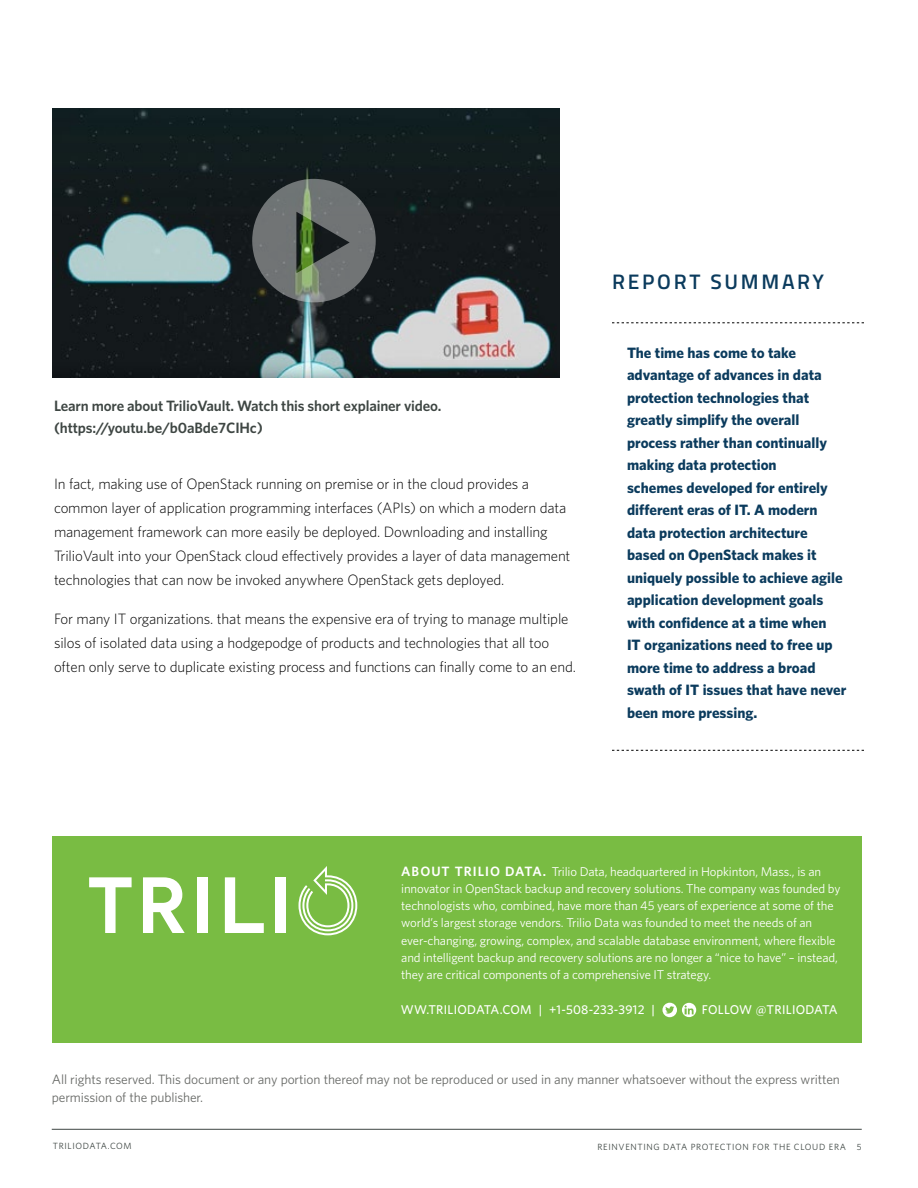
<style>
.page{position:relative;width:918px;height:1188px;background:#fff}
.page>*{position:absolute;margin:0;border:0;box-sizing:border-box;transform-origin:0 0}
.t1{font:600 21px "Titillium Web";letter-spacing:.13em;color:#0b3b5d}
.t2{font:300 15px/24px "Whitney";letter-spacing:-.01em;color:#000}
.t3{font:700 15px/22.5px "Whitney";color:#0b3b5d}
.t4{font:600 15px/22.5px "Whitney";letter-spacing:-.01em;color:#3e4643}
.t5{font:13.5px/18px "Whitney";letter-spacing:-.01em;color:#696b68}
.t6{font:12.75px/17.2px "Whitney";letter-spacing:-.01em;color:#fff}
.t7{font:500 12.75px "Whitney";letter-spacing:.02em;color:#fff}
.t8{font:9px "Whitney";letter-spacing:.075em;color:#3e4643}
.s1{font-weight:600;font-size:13.5px}
</style>
<div class="page">
<hr style="left:52px;top:1129px;width:810px;height:1px;background:#3e4643">
<svg style="left:612px;top:322px;width:252px;height:1px"></svg>
<svg style="left:612px;top:750px;width:252px;height:1px"></svg>
<img style="left:52px;top:108px;width:508px;height:269px">
<svg style="left:252px;top:179px;width:124px;height:123px;background:#575e59"></svg>
<div style="left:52px;top:837px;width:810px;height:206px;background:#79bc43"></div>
<svg style="left:662px;top:1003px;width:34px;height:14px"></svg>
<svg style="left:89px;top:877px;width:43px;height:56px"></svg>
<svg style="left:143px;top:877px;width:42px;height:56px"></svg>
<div style="left:197px;top:877px;width:11px;height:56px;background:#fff"></div>
<svg style="left:225px;top:877px;width:39px;height:56px"></svg>
<div style="left:275px;top:877px;width:11px;height:56px;background:#fff"></div>
<svg style="left:299px;top:866px;width:58px;height:69px"></svg>
<p class="t4" style="left:54px;top:394px;width:389px">Learn more about TrilioVault. Watch this short explainer video. (https://youtu.be/b0aBde7CIHc)</p>
<p class="t2" style="left:54px;top:472px;width:518px">In fact, making use of OpenStack running on premise or in the cloud provides a common layer of application programming interfaces (APIs) on which a modern data management framework can more easily be deployed. Downloading and installing TrilioVault into your OpenStack cloud effectively provides a layer of data management technologies that can now be invoked anywhere OpenStack gets deployed.</p>
<p class="t2" style="left:54px;top:607px;width:523px">For many IT organizations. that means the expensive era of trying to manage multiple silos of isolated data using a hodgepodge of products and technologies that all too often only serve to duplicate existing process and functions can finally come to an end.</p>
<h1 class="t1" style="left:612px;top:266px;width:213px">REPORT SUMMARY</h1>
<p class="t3" style="left:627px;top:341px;width:221px">The time has come to take advantage of advances in data protection technologies that greatly simplify the overall process rather than continually making data protection<br>schemes developed for entirely different eras of IT. A modern data protection architecture based on OpenStack makes it uniquely possible to achieve agile application development goals with confidence at a time when<br>IT organizations need to free up more time to address a broad swath of IT issues that have never been more pressing.</p>
<p class="t6" style="left:401px;top:862px;width:441px"><span class="s1">ABOUT TRILIO DATA.</span> Trilio Data, headquartered in Hopkinton, Mass., is an innovator in OpenStack backup and recovery solutions. The company was founded by technologists who, combined, have more than 45 years of experience at some of the world’s largest storage vendors. Trilio Data was founded to meet the needs of an ever-changing, growing, complex, and scalable database environment, where flexible and intelligent backup and recovery solutions are no longer a “nice to have” – instead, they are critical components of a comprehensive IT strategy.</p>
<p class="t7" style="left:401px;top:1001px;width:255px">WW.TRILIODATA.COM | +1-508-233-3912 |</p>
<p class="t7" style="left:702px;top:1001px;width:137px">FOLLOW @TRILIODATA</p>
<p class="t5" style="left:52px;top:1070px;width:790px">All rights reserved. This document or any portion thereof may not be reproduced or used in any manner whatsoever without the express written permission of the publisher.</p>
<p class="t8" style="left:53px;top:1140px;width:80px">TRILIODATA.COM</p>
<p class="t8" style="left:597px;top:1141px;width:266px">REINVENTING DATA PROTECTION FOR THE CLOUD ERA 5</p>
</div>
